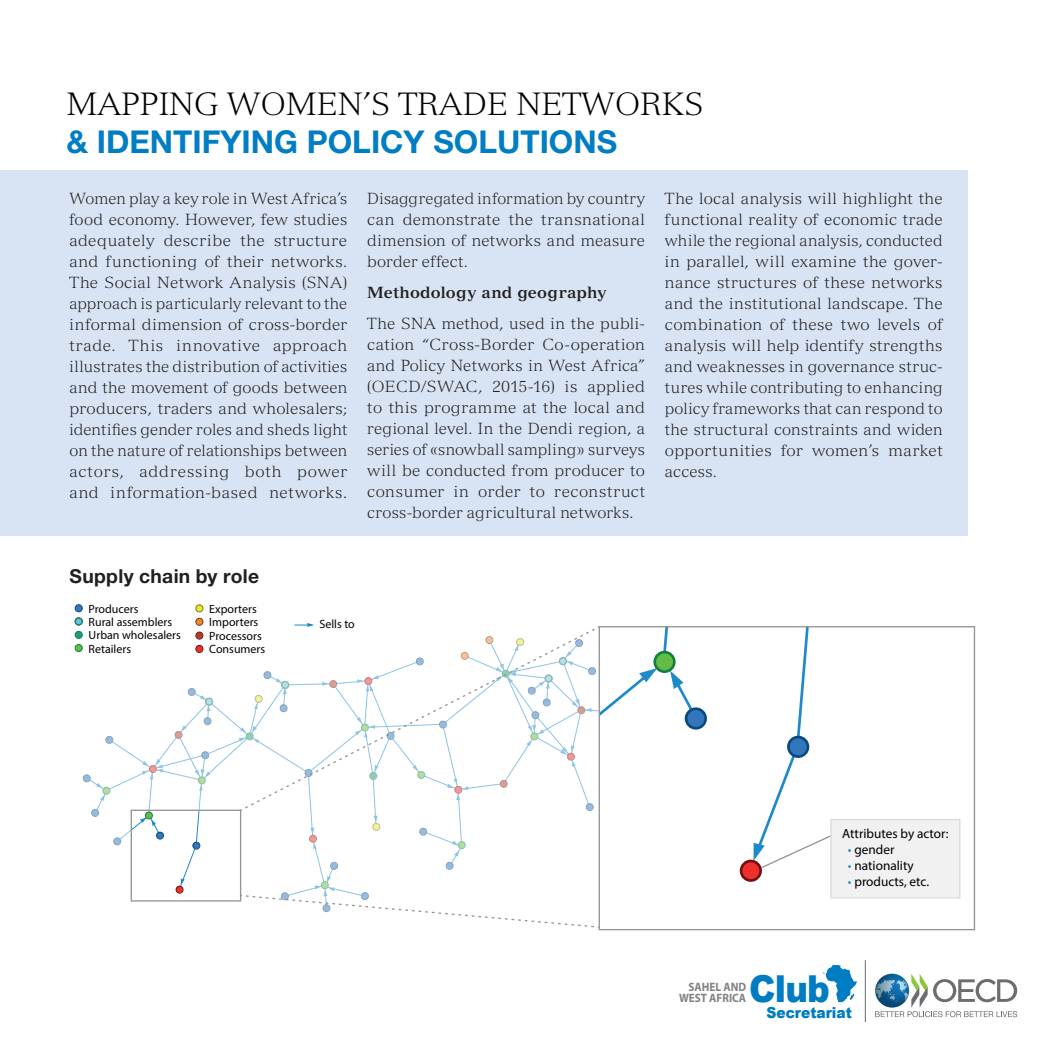
<style>
.page{position:relative;width:1042px;height:1042px;background:#fff}
.page>*{position:absolute;margin:0;border:0;box-sizing:border-box;transform-origin:0 0}
.t1{font:900 37.1px "Arial";color:#007cc2;scale:.91 1}
.t2{font:300 31.5px/37.8px "Versailles LT Std";color:#000}
.SWAC_Block_header{font:700 19.25px "Helvetica Neue LT Pro";letter-spacing:.015em;color:#231f20}
.SWAC_Text{font:300 15.75px/21px "Versailles LT Std";letter-spacing:.025em;color:#231f20;text-align:justify}
.SWAC_Text-2{font:700 15.75px "Versailles LT Std";letter-spacing:.005em;color:#231f20}
.t3{font:900 15.22px "Arial";color:#007cc2;scale:.91 1}
.t4{font:300 13.3px "Helvetica";color:#000001}
.t5{font:13.3px "Helvetica";color:#000001}
.t6{font:700 12.25px "Myriad Pro";color:#808285;scale:.91 1}
.t7{font:300 11.9px/13.5px "Helvetica";color:#000001}
.s1{font-family:"Helvetica Neue LT Std";font-weight:700;color:#007dc3}
.s2{color:#2488c9}
</style>
<div class="page">
<svg style="left:823px;top:964px;width:34px;height:38px"></svg>
<hr style="left:865px;top:960px;width:1px;height:61px;background:#808285">
<svg style="left:875px;top:973px;width:142px;height:44px"></svg>
<div style="left:0;top:170px;width:967px;height:366px;background:#d8e4f3"></div>
<svg style="left:753px;top:628px;width:77px;height:240px"></svg>
<div style="left:740px;top:860px;width:20px;height:20px;background:#ee302d;border-radius:50%"></div>
<div style="left:740px;top:859px;width:22px;height:23px;border:3px solid #750f11;border-radius:50%"></div>
<div style="left:788px;top:736px;width:19px;height:20px;background:#3276bc;border-radius:50%"></div>
<div style="left:787px;top:736px;width:22px;height:22px;border:3px solid #0a497e;border-radius:50%"></div>
<div style="left:685px;top:708px;width:20px;height:19px;background:#3276bc;border-radius:50%"></div>
<div style="left:685px;top:707px;width:22px;height:22px;border:3px solid #0a497e;border-radius:50%"></div>
<div style="left:831px;top:819px;width:129px;height:79px;background:#f0f1f0"></div>
<div style="left:830px;top:819px;width:130px;height:79px;border:1px solid #dadbda"></div>
<div style="left:75px;top:604px;width:7px;height:8px;background:#3276bc;border-radius:50%"></div>
<div style="left:75px;top:604px;width:8px;height:8px;border:1px solid #0a497e;border-radius:50%"></div>
<div style="left:75px;top:618px;width:7px;height:7px;background:#5cc8d7;border-radius:50%"></div>
<div style="left:75px;top:617px;width:8px;height:8px;border:1px solid #127f7d;border-radius:50%"></div>
<div style="left:196px;top:604px;width:7px;height:8px;background:#ece822;border-radius:50%"></div>
<div style="left:195px;top:604px;width:8px;height:8px;border:1px solid #737a2f;border-radius:50%"></div>
<div style="left:196px;top:618px;width:7px;height:7px;background:#f5842c;border-radius:50%"></div>
<div style="left:195px;top:618px;width:8px;height:8px;border:1px solid #743e15;border-radius:50%"></div>
<div style="left:75px;top:644px;width:7px;height:7px;background:#63bc46;border-radius:50%"></div>
<div style="left:75px;top:644px;width:8px;height:8px;border:1px solid #12813f;border-radius:50%"></div>
<div style="left:75px;top:631px;width:7px;height:7px;background:#1f9e73;border-radius:50%"></div>
<div style="left:75px;top:631px;width:8px;height:8px;border:1px solid #098248;border-radius:50%"></div>
<svg style="left:86px;top:623px;width:613px;height:305px"></svg>
<p class="t2" style="left:66px;top:85px;width:639px">MAPPING WOMEN’S TRADE NETWORKS <span class="s1">&amp; IDENTIFYING POLICY SOLUTIONS</span></p>
<p class="SWAC_Text" style="left:69px;top:188px;width:279px">Women play a key role in West Africa’s food economy. However, few studies adequately describe the structure and functioning of their networks.<br>The Social Network Analysis (SNA) approach is particularly relevant to the informal dimension of cross-border trade. This innovative approach illustrates the distribution of activities and the movement of goods between producers, traders and wholesalers; identifies gender roles and sheds light on the nature of relationships between actors, addressing both power and information-based networks.</p>
<p class="SWAC_Text" style="left:367px;top:188px;width:279px">Disaggregated information by country can demonstrate the transnational dimension of networks and measure border effect.</p>
<p class="SWAC_Text-2" style="left:367px;top:283px;width:241px">Methodology and geography</p>
<p class="SWAC_Text" style="left:367px;top:313px;width:279px">The SNA method, used in the publi&shy;cation “Cross-Border Co-operation and Policy Networks in West Africa” (OECD/SWAC, 2015-16) is applied to this programme at the local and regional level. In the Dendi region, a series of «snowball sampling» surveys will be conducted from producer to consumer in order to reconstruct cross-border agricultural networks.</p>
<p class="SWAC_Block_header" style="left:69px;top:564px;width:191px">Supply chain by role</p>
<p class="t7" style="left:89px;top:602px;width:94px">Producers<br>Rural assemblers<br>Urban wholesalers<br>Retailers</p>
<p class="t7" style="left:209px;top:602px;width:57px">Exporters<br>Importers<br>Processors<br>Consumers</p>
<p class="t7" style="left:319px;top:617px;width:37px">Sells to</p>
<p class="SWAC_Text" style="left:665px;top:188px;width:279px">The local analysis will highlight the functional reality of economic trade while the regional analysis, conducted in parallel, will examine the gover&shy;nance structures of these networks and the institutional landscape. The combination of these two levels of analysis will help identify strengths and weaknesses in governance struc&shy;tures while contributing to enhancing policy frameworks that can respond to the structural constraints and widen opportunities for women’s market access.</p>
<p class="t5" style="left:842px;top:826px;width:108px">Attributes by actor:</p>
<p class="t4" style="left:848px;top:842px;width:48px"><span class="s2">•</span> gender</p>
<p class="t4" style="left:848px;top:858px;width:67px"><span class="s2">•</span> nationality</p>
<p class="t4" style="left:848px;top:873px;width:83px"><span class="s2">•</span> products, etc.</p>
<p class="t6" style="left:688px;top:979px;width:65px">SAHEL AND</p>
<p class="t1" style="left:749px;top:962px;width:90px">Club</p>
<p class="t3" style="left:766px;top:1001px;width:95px">Secretariat</p>
<p class="t6" style="left:679px;top:990px;width:75px">WEST AFRICA</p>
</div>
